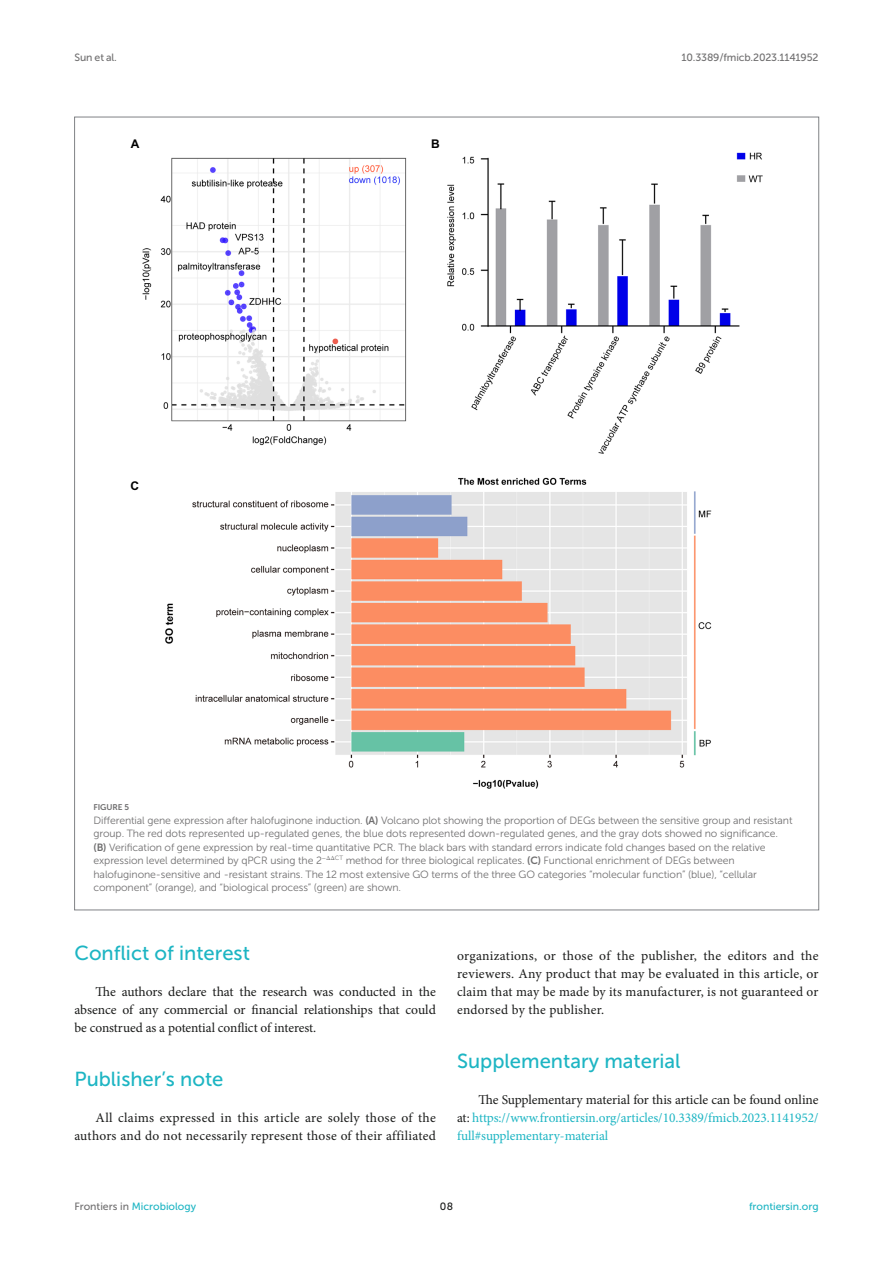
<style>
.page{position:relative;width:893px;height:1263px;background:#fff}
.page>*{position:absolute;margin:0;border:0;box-sizing:border-box;transform-origin:0 0}
.HEAD_1{font:20.25px "Museo Sans 500";color:#1db5c3}
.TEXT_FLUSH{font:13.5px/18px "Minion Pro";letter-spacing:.015em;color:#1b1c1b;text-align:justify}
.TEXT_FLUSH-2{font:13.5px/18px "Minion Pro";letter-spacing:-.005em;color:#1db5c3;text-align:justify}
.t1{font:700 12px "Arial";color:#000}
.FIG_LEG{font:10.5px/13.5px "Museo Sans 300";letter-spacing:-.01em;color:#706f70}
.t2{font:10.5px "Museo Sans 500";color:#1db5c3}
.t3{font:10.5px "Museo Sans 500";letter-spacing:-.015em;color:#706f70}
.t4{font:10.5px "Museo Sans 500";color:#1b1c1b}
.FIG_HD{font:8.25px "Museo Sans 700";letter-spacing:-.01em;color:#706f70}
.s1{font-family:"Museo Sans 700"}
.s2{color:#1b1c1b}
.s3{color:#706f70}
</style>
<div class="page">
<img style="left:142px;top:152px;width:621px;height:637px">
<p class="t3" style="left:74px;top:51px;width:44px">Sun et al.</p>
<p class="t3" style="left:682px;top:51px;width:138px">10.3389/fmicb.2023.1141952</p>
<p class="t1" style="left:131px;top:135px;width:10px">A</p>
<p class="t1" style="left:431px;top:135px;width:10px">B</p>
<p class="t1" style="left:130px;top:477px;width:10px">C</p>
<p class="FIG_HD" style="left:94px;top:802px;width:37px">FIGURE 5</p>
<p class="FIG_LEG" style="left:94px;top:813px;width:701px">Differential gene expression after halofuginone induction. <span class="s1">(A)</span> Volcano plot showing the proportion of DEGs between the sensitive group and resistant group. The red dots represented up-regulated genes, the blue dots represented down-regulated genes, and the gray dots showed no significance. <span class="s1">(B)</span> Verification of gene expression by real-time quantitative PCR. The black bars with standard errors indicate fold changes based on the relative expression level determined by qPCR using the 2<sup>−ΔΔ</sup><sup>CT</sup> method for three biological replicates. <span class="s1">(C)</span> Functional enrichment of DEGs between halofuginone-sensitive and -resistant strains. The 12 most extensive GO terms of the three GO categories “molecular function” (blue), “cellular component” (orange), and “biological process” (green) are shown.</p>
<p class="HEAD_1" style="left:74px;top:942px;width:177px">Conflict of interest</p>
<p class="TEXT_FLUSH" style="left:74px;top:983px;width:363px;text-indent:21px">The authors declare that the research was conducted in the absence of any commercial or financial relationships that could be construed as a potential conflict of interest.</p>
<p class="HEAD_1" style="left:74px;top:1068px;width:151px">Publisher’s note</p>
<p class="TEXT_FLUSH" style="left:74px;top:1109px;width:363px;text-align:right">All claims expressed in this article are solely those of the authors and do not necessarily represent those of their affiliated</p>
<p class="TEXT_FLUSH" style="left:457px;top:947px;width:363px">organizations, or those of the publisher, the editors and the reviewers. Any product that may be evaluated in this article, or claim that may be made by its manufacturer, is not guaranteed or endorsed by the publisher.</p>
<p class="HEAD_1" style="left:457px;top:1050px;width:225px">Supplementary material</p>
<p class="TEXT_FLUSH-2" style="left:457px;top:1091px;width:363px;text-indent:21px"><span class="s2">The Supplementary material for this article can be found online at:</span> https://www.frontiersin.org/articles/10.3389/fmicb.2023.1141952/ full#supplementary-material</p>
<p class="t2" style="left:74px;top:1200px;width:123px"><span class="s3">Frontiers in</span> Microbiology</p>
<p class="t4" style="left:440px;top:1200px;width:15px">08</p>
<p class="t2" style="left:749px;top:1200px;width:71px">frontiersin.org</p>
</div>
